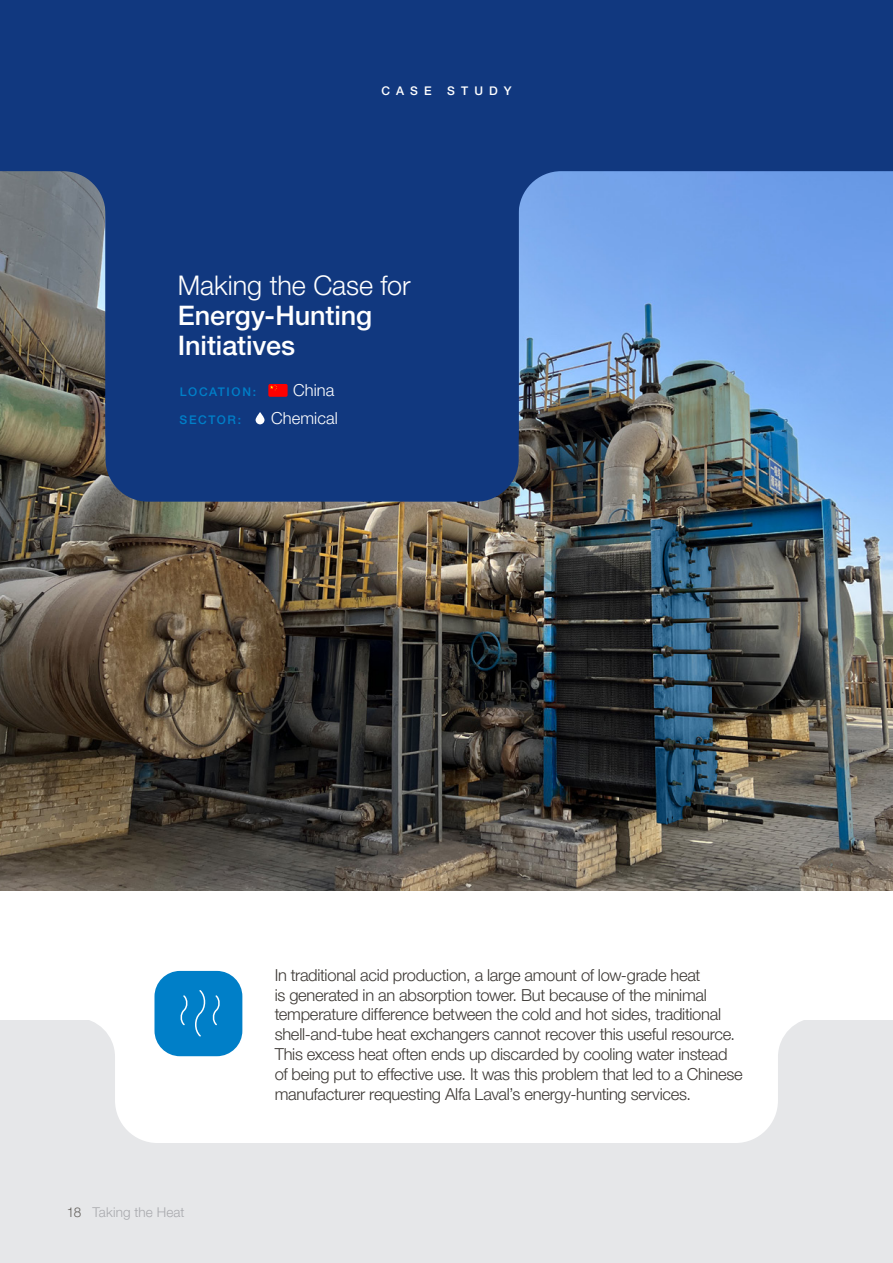
<style>
.page{position:relative;width:893px;height:1263px;background:#fff}
.page>*{position:absolute;margin:0;border:0;box-sizing:border-box;transform-origin:0 0}
.t1{font:500 27px/30px "Helvetica Neue LT Std";letter-spacing:-.005em;color:#fff}
.t2{font:300 27px "Helvetica Neue LT Pro";letter-spacing:-.005em;color:#fff}
.Body{font:300 16.5px/19.8px "Helvetica Neue LT Pro";letter-spacing:-.015em;color:#3d3935}
.t3{font:300 16.5px "Helvetica Neue LT Pro";color:#fff}
.t4{font:300 13.5px "Helvetica Neue LT Pro";letter-spacing:.01em;color:#a8a9ad}
.t5{font:500 12px "Helvetica Neue LT Std";letter-spacing:.135em;color:#007fc8}
.t6{font:500 12px "Helvetica Neue LT Std";letter-spacing:.515em;color:#fff}
.s1{color:#64615d}
</style>
<div class="page">
<div style="left:0;top:910px;width:893px;height:353px;background:#e6e7e9"></div>
<svg style="left:528px;top:1019px;width:365px;height:124px;fill:#fff"></svg>
<svg style="left:0;top:1019px;width:528px;height:124px;fill:#fff"></svg>
<img style="left:0;top:475px;width:893px;height:416px">
<div style="left:0;top:891px;width:893px;height:128px;background:#fff"></div>
<svg style="left:0;top:0;width:105px;height:475px;background:#4c5a6f"></svg>
<svg style="left:105px;top:0;width:788px;height:502px;background:#2f5595"></svg>
<div style="left:590px;top:0;width:52px;height:74px;background:#11387f"></div>
<div style="left:154px;top:971px;width:88px;height:85px;background:#007fc8;border-radius:26px"></div>
<svg style="left:268px;top:384px;width:20px;height:13px"></svg>
<svg style="left:256px;top:412px;width:8px;height:12px"></svg>
<svg style="left:180px;top:990px;width:40px;height:47px"></svg>
<h6 class="t6" style="left:381px;top:84px;width:52px">CASE</h6>
<h6 class="t6" style="left:447px;top:84px;width:66px">STUDY</h6>
<h6 class="t2" style="left:178px;top:269px;width:234px">Making the Case for</h6>
<h6 class="t1" style="left:178px;top:300px;width:196px">Energy-Hunting<br>Initiatives</h6>
<h6 class="t5" style="left:180px;top:384px;width:78px">LOCATION:</h6>
<h6 class="t3" style="left:293px;top:380px;width:43px">China</h6>
<h6 class="t5" style="left:180px;top:413px;width:63px">SECTOR:</h6>
<h6 class="t3" style="left:271px;top:408px;width:68px">Chemical</h6>
<p class="t4" style="left:67px;top:1204px;width:119px"><span class="s1">18</span> Taking the Heat</p>
<p class="Body" style="left:275px;top:965px;width:470px">In traditional acid production, a large amount of low-grade heat<br>is generated in an absorption tower. But because of the minimal temperature difference between the cold and hot sides, traditional shell-and-tube heat exchangers cannot recover this useful resource.<br>This excess heat often ends up discarded by cooling water instead of being put to effective use. It was this problem that led to a Chinese manufacturer requesting Alfa Laval’s energy-hunting services.</p>
</div>
